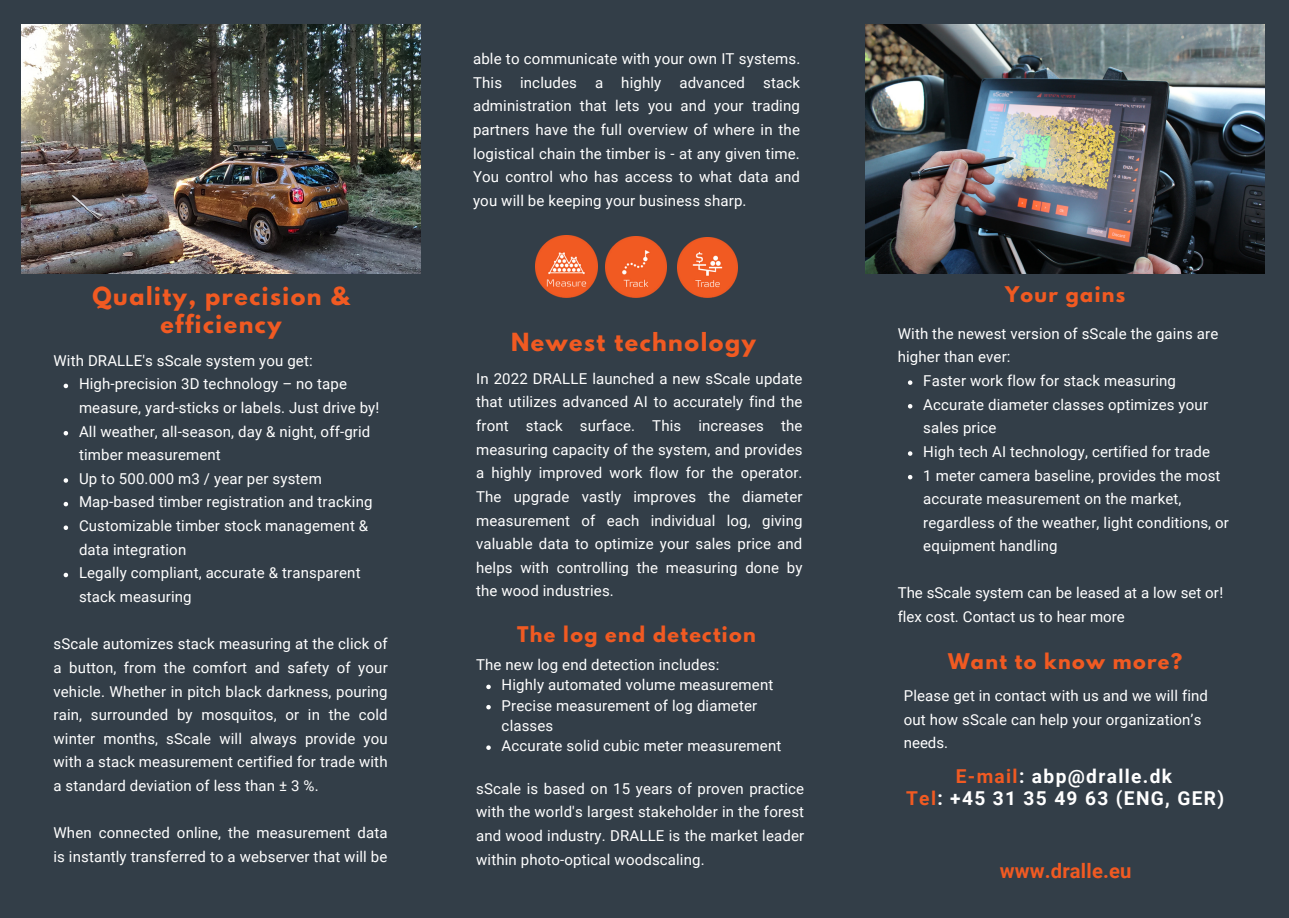
<style>
.page{position:relative;width:1289px;height:918px;background:#fff}
.page>*{position:absolute;margin:0;border:0;box-sizing:border-box;transform-origin:0 0}
.t1{font:700 22.2px/28.2px "League Spartan";letter-spacing:.07em;color:#f15a22;text-align:center}
.t2{font:700 20.25px "Roboto";letter-spacing:.01em;color:#f15a22}
.t3{font:700 19.2px/22.5px "Roboto";letter-spacing:.07em;color:#fff;text-align:center}
.t4{font:700 19.2px "League Spartan";letter-spacing:.07em;color:#f15a22}
.t5{font:15px/23.7px "Roboto";letter-spacing:.01em;color:#fff}
.s1{color:#f15a22}
</style>
<div class="page">
<div style="left:0;top:0;width:1288px;height:918px;background:#333e48"></div>
<img style="left:865px;top:24px;width:399px;height:249px">
<img style="left:22px;top:24px;width:398px;height:249px">
<svg style="left:64px;top:384px;width:4px;height:4px"></svg>
<svg style="left:64px;top:431px;width:4px;height:4px"></svg>
<svg style="left:64px;top:478px;width:4px;height:5px"></svg>
<svg style="left:64px;top:502px;width:4px;height:4px"></svg>
<svg style="left:64px;top:525px;width:4px;height:5px"></svg>
<svg style="left:64px;top:573px;width:4px;height:4px"></svg>
<img style="left:535px;top:235px;width:62px;height:63px">
<img style="left:605px;top:237px;width:61px;height:61px">
<img style="left:677px;top:238px;width:60px;height:60px">
<svg style="left:486px;top:685px;width:4px;height:4px"></svg>
<svg style="left:486px;top:705px;width:4px;height:4px"></svg>
<svg style="left:486px;top:745px;width:4px;height:5px"></svg>
<svg style="left:907px;top:380px;width:5px;height:5px"></svg>
<svg style="left:907px;top:404px;width:5px;height:5px"></svg>
<svg style="left:907px;top:451px;width:5px;height:5px"></svg>
<svg style="left:907px;top:475px;width:5px;height:4px"></svg>
<p class="t1" style="left:93px;top:285px;width:258px">Quality, precision &amp; efficiency</p>
<p class="t5" style="left:53px;top:349px;width:261px">With DRALLE's sScale system you get:</p>
<p class="t5" style="left:79px;top:372px;width:302px">High-precision 3D technology – no tape measure, yard-sticks or labels. Just drive by!</p>
<p class="t5" style="left:79px;top:420px;width:293px">All weather, all-season, day &amp; night, off-grid timber measurement</p>
<p class="t5" style="left:79px;top:467px;width:244px">Up to 500.000 m3 / year per system</p>
<p class="t5" style="left:79px;top:491px;width:295px">Map-based timber registration and tracking</p>
<p class="t5" style="left:79px;top:514px;width:291px">Customizable timber stock management &amp; data integration</p>
<p class="t5" style="left:79px;top:561px;width:283px">Legally compliant, accurate &amp; transparent stack measuring</p>
<p class="t5" style="left:53px;top:632px;width:336px;text-align:justify">sScale automizes stack measuring at the click of a button, from the comfort and safety of your vehicle. Whether in pitch black darkness, pouring rain, surrounded by mosquitos, or in the cold winter months, sScale will always provide you with a stack measurement certified for trade with a standard deviation of less than ± 3 %.</p>
<p class="t5" style="left:53px;top:821px;width:335px">When connected online, the measurement data is instantly transferred to a webserver that will be</p>
<p class="t5" style="left:473px;top:47px;width:329px;text-align:justify">able to communicate with your own IT systems.<br>This includes a highly advanced stack administration that lets you and your trading partners have the full overview of where in the logistical chain the timber is - at any given time.<br>You control who has access to what data and you will be keeping your business sharp.</p>
<p class="t1" style="left:511px;top:331px;width:246px">Newest technology</p>
<p class="t5" style="left:476px;top:367px;width:328px;text-align:justify">In 2022 DRALLE launched a new sScale update that utilizes advanced AI to accurately find the front stack surface. This increases the measuring capacity of the system, and provides a highly improved work flow for the operator.<br>The upgrade vastly improves the diameter measurement of each individual log, giving valuable data to optimize your sales price and helps with controlling the measuring done by the wood industries.</p>
<p class="t4" style="left:517px;top:625px;width:240px">The log end detection</p>
<p class="t5" style="left:476px;top:653px;width:245px">The new log end detection includes:</p>
<p class="t5" style="left:501px;top:673px;width:273px">Highly automated volume measurement</p>
<p class="t5" style="left:501px;top:695px;width:257px;line-height:20.2px">Precise measurement of log diameter classes</p>
<p class="t5" style="left:501px;top:734px;width:281px">Accurate solid cubic meter measurement</p>
<p class="t5" style="left:476px;top:777px;width:329px;text-align:justify">sScale is based on 15 years of proven practice with the world's largest stakeholder in the forest and wood industry. DRALLE is the market leader within photo-optical woodscaling.</p>
<p class="t4" style="left:1004px;top:285px;width:122px">Your gains</p>
<p class="t5" style="left:897px;top:322px;width:322px">With the newest version of sScale the gains are higher than ever:</p>
<p class="t5" style="left:923px;top:369px;width:254px">Faster work flow for stack measuring</p>
<p class="t5" style="left:923px;top:393px;width:286px">Accurate diameter classes optimizes your sales price</p>
<p class="t5" style="left:923px;top:440px;width:288px">High tech AI technology, certified for trade</p>
<p class="t5" style="left:923px;top:464px;width:307px">1 meter camera baseline, provides the most accurate measurement on the market, regardless of the weather, light conditions, or equipment handling</p>
<p class="t5" style="left:897px;top:581px;width:327px">The sScale system can be leased at a low set or! flex cost. Contact us to hear more</p>
<p class="t4" style="left:948px;top:652px;width:235px">Want to know more?</p>
<p class="t5" style="left:903px;top:684px;width:305px">Please get in contact with us and we will find out how sScale can help your organization’s needs.</p>
<p class="t3" style="left:906px;top:765px;width:319px"><span class="s1">E-mail</span>: abp@dralle.dk<br><span class="s1">Tel</span>: +45 31 35 49 63 (ENG, GER)</p>
<p class="t2" style="left:999px;top:860px;width:133px">www.dralle.eu</p>
</div>
